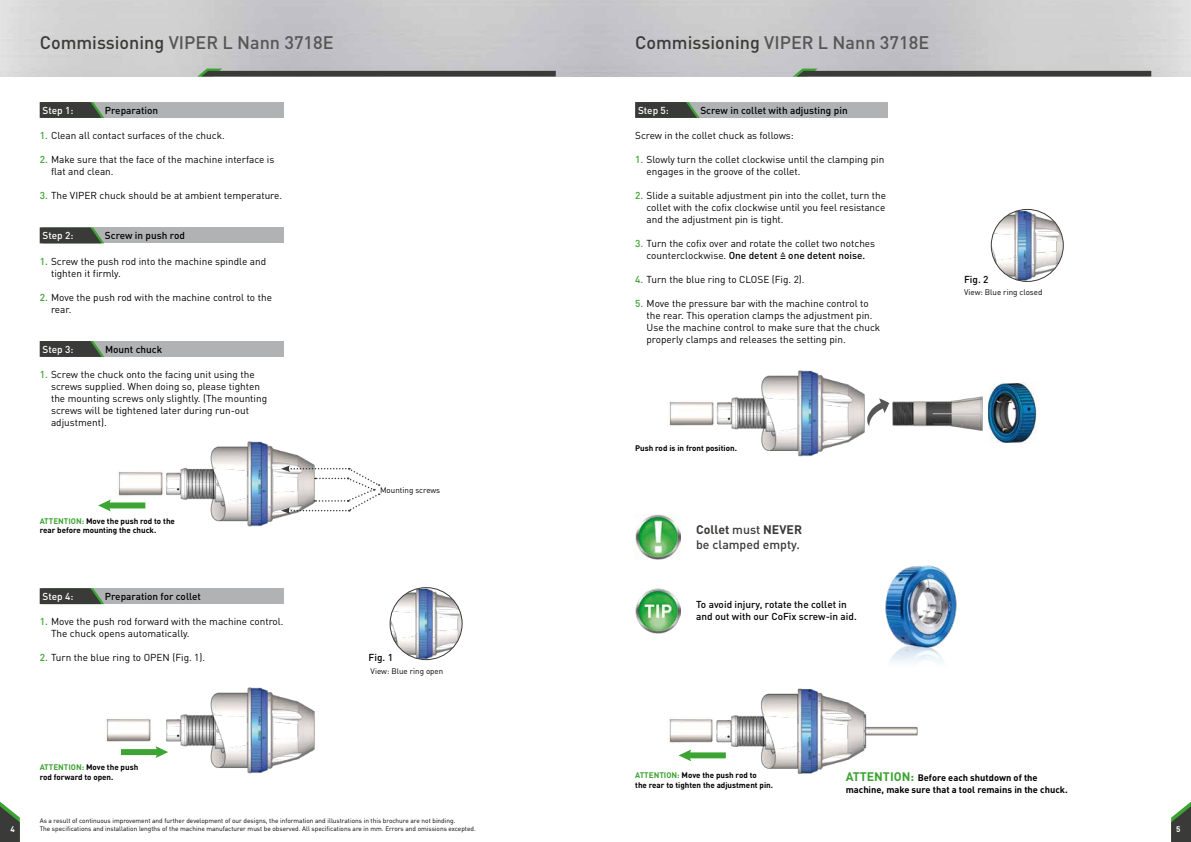
<style>
.page{position:relative;width:1191px;height:842px;background:#fff}
.page>*{position:absolute;margin:0;border:0;box-sizing:border-box;transform-origin:0 0}
.t1{font:500 18px "DIN Pro";color:#565655}
.t2{font:500 12.3px/14.8px "DIN Pro";color:#3a3a39}
.t3{font:10px/12px "DIN Pro";color:#000}
.t4{font:500 10px/12px "DIN Pro";color:#000}
.t5{font:500 10px "DIN Pro";color:#fff}
.t6{font:700 9.3px/11.2px "DIN Pro";color:#000}
.t7{font:700 8px/9.6px "DIN Pro";color:#000}
.t8{font:8px "DIN Pro";color:#000}
.t9{font:700 8px "DIN Pro";color:#fff}
.t10{font:6.5px "DIN Pro";color:#000}
.s1{color:#3a3a39}
.s2{font-weight:500;color:#3ca432}
.s3{color:#3ca432}
.s4{font-weight:500}
.s5{font-family:"Arial Unicode MS"}
.s6{font-weight:700}
.s7{font-size:12.3px;color:#3ca432}
</style>
<div class="page">
<svg style="left:0;top:801px;width:20px;height:41px"></svg>
<svg style="left:1171px;top:801px;width:20px;height:41px"></svg>
<svg style="left:793px;top:69px;width:358px;height:8px;background:#626462"></svg>
<svg style="left:197px;top:69px;width:359px;height:8px;background:#616361"></svg>
<div style="left:40px;top:588px;width:243px;height:16px;background:#b1b2b3"></div>
<svg style="left:40px;top:588px;width:64px;height:16px"></svg>
<img style="left:390px;top:588px;width:72px;height:72px;border-radius:36px">
<div style="left:389px;top:587px;width:73px;height:73px;border:1px solid #3a3a39;border-radius:50%"></div>
<div style="left:40px;top:341px;width:243px;height:16px;background:#b1b2b3"></div>
<svg style="left:40px;top:341px;width:64px;height:16px"></svg>
<div style="left:40px;top:102px;width:243px;height:16px;background:#b1b2b3"></div>
<svg style="left:40px;top:102px;width:64px;height:16px"></svg>
<div style="left:40px;top:228px;width:243px;height:15px;background:#b1b2b3"></div>
<svg style="left:40px;top:228px;width:64px;height:15px"></svg>
<div style="left:635px;top:102px;width:252px;height:16px;background:#b1b2b3"></div>
<svg style="left:635px;top:102px;width:64px;height:16px"></svg>
<img style="left:991px;top:209px;width:72px;height:72px;border-radius:36px">
<div style="left:990px;top:209px;width:73px;height:73px;border:1px solid #3a3a39;border-radius:50%"></div>
<svg style="left:98px;top:499px;width:47px;height:12px"></svg>
<img style="left:166px;top:441px;width:149px;height:86px">
<img style="left:117px;top:471px;width:46px;height:25px">
<svg style="left:281px;top:465px;width:99px;height:49px"></svg>
<img style="left:105px;top:718px;width:46px;height:24px">
<img style="left:166px;top:687px;width:149px;height:87px">
<svg style="left:121px;top:746px;width:47px;height:12px"></svg>
<svg style="left:871px;top:398px;width:18px;height:21px"></svg>
<img style="left:988px;top:383px;width:48px;height:60px">
<img style="left:667px;top:401px;width:42px;height:25px">
<img style="left:709px;top:370px;width:162px;height:87px">
<img style="left:892px;top:396px;width:90px;height:34px">
<img style="left:635px;top:515px;width:45px;height:45px">
<img style="left:635px;top:588px;width:45px;height:45px">
<svg style="left:678px;top:749px;width:32px;height:12px"></svg>
<img style="left:667px;top:718px;width:43px;height:25px">
<img style="left:710px;top:688px;width:208px;height:86px">
<img style="left:885px;top:565px;width:72px;height:98px">
<h1 class="t1" style="left:40px;top:28px;width:295px"><span class="s1">Commissioning</span> VIPER L Nann 3718E</h1>
<h1 class="t1" style="left:635px;top:28px;width:295px"><span class="s1">Commissioning</span> VIPER L Nann 3718E</h1>
<p class="t5" style="left:43px;top:102px;width:32px">Step 1:</p>
<p class="t4" style="left:105px;top:103px;width:55px">Preparation</p>
<p class="t3" style="left:40px;top:129px;width:187px"><span class="s2">1.</span> Clean all contact surfaces of the chuck.</p>
<p class="t3" style="left:51px;top:153px;width:225px;text-indent:-11px"><span class="s2">2.</span> Make sure that the face of the machine interface is flat and clean.</p>
<p class="t3" style="left:40px;top:189px;width:244px"><span class="s2">3.</span> The VIPER chuck should be at ambient temperature.</p>
<p class="t5" style="left:43px;top:227px;width:32px">Step 2:</p>
<p class="t4" style="left:105px;top:228px;width:81px">Screw in push rod</p>
<p class="t3" style="left:51px;top:254px;width:217px;text-indent:-11px"><span class="s2">1.</span> Screw the push rod into the machine spindle and tighten it firmly.</p>
<p class="t3" style="left:51px;top:290px;width:222px;text-indent:-11px"><span class="s2">2.</span> Move the push rod with the machine control to the rear.</p>
<p class="t5" style="left:43px;top:341px;width:32px">Step 3:</p>
<p class="t4" style="left:105px;top:342px;width:59px">Mount chuck</p>
<p class="t3" style="left:51px;top:368px;width:218px;text-indent:-11px"><span class="s2">1.</span> Screw the chuck onto the facing unit using the screws supplied. When doing so, please tighten the mounting screws only slightly. (The mounting screws will be tightened later during run-out adjustment).</p>
<p class="t7" style="left:40px;top:515px;width:137px"><span class="s3">ATTENTION:</span> Move the push rod to the rear before mounting the chuck.</p>
<p class="t5" style="left:43px;top:588px;width:32px">Step 4:</p>
<p class="t4" style="left:105px;top:589px;width:97px">Preparation for collet</p>
<p class="t3" style="left:51px;top:615px;width:234px;text-indent:-11px"><span class="s2">1.</span> Move the push rod forward with the machine control.<br>The chuck opens automatically.</p>
<p class="t3" style="left:40px;top:651px;width:167px"><span class="s2">2.</span> Turn the blue ring to OPEN (Fig. 1).</p>
<p class="t7" style="left:40px;top:761px;width:100px"><span class="s3">ATTENTION:</span> Move the push rod forward to open.</p>
<p class="t8" style="left:380px;top:483px;width:62px">Mounting screws</p>
<p class="t4" style="left:369px;top:651px;width:26px">Fig. 1</p>
<p class="t8" style="left:370px;top:664px;width:74px">View: Blue ring open</p>
<p class="t5" style="left:638px;top:102px;width:32px">Step 5:</p>
<p class="t4" style="left:700px;top:103px;width:149px">Screw in collet with adjusting pin</p>
<p class="t3" style="left:635px;top:129px;width:160px">Screw in the collet chuck as follows:</p>
<p class="t3" style="left:646px;top:153px;width:239px;text-indent:-11px"><span class="s2">1.</span> Slowly turn the collet clockwise until the clamping pin engages in the groove of the collet.</p>
<p class="t3" style="left:646px;top:189px;width:241px;text-align:justify;text-indent:-11px"><span class="s2">2.</span> Slide a suitable adjustment pin into the collet, turn the collet with the cofix clockwise until you feel resistance and the adjustment pin is tight.</p>
<p class="t3" style="left:635px;top:237px;width:241px;text-align:center"><span class="s2">3.</span> Turn the cofix over and rotate the collet two notches counterclockwise. <span class="s4">One detent</span> <span class="s5">≙</span> <span class="s4">one detent noise.</span></p>
<p class="t3" style="left:635px;top:273px;width:171px"><span class="s2">4.</span> Turn the blue ring to CLOSE (Fig. 2).</p>
<p class="t3" style="left:646px;top:297px;width:235px;text-indent:-11px"><span class="s2">5.</span> Move the pressure bar with the machine control to the rear. This operation clamps the adjustment pin.<br>Use the machine control to make sure that the chuck properly clamps and releases the setting pin.</p>
<p class="t7" style="left:635px;top:442px;width:103px">Push rod is in front position.</p>
<p class="t2" style="left:696px;top:521px;width:107px"><span class="s6">Collet</span> must <span class="s6">NEVER </span>be clamped empty.</p>
<p class="t4" style="left:696px;top:597px;width:162px">To avoid injury, rotate the collet in and out with our CoFix screw-in aid.</p>
<p class="t4" style="left:964px;top:273px;width:26px">Fig. 2</p>
<p class="t8" style="left:964px;top:286px;width:80px">View: Blue ring closed</p>
<p class="t7" style="left:635px;top:770px;width:139px"><span class="s3">ATTENTION:</span> Move the push rod to<br>the rear to tighten the adjustment pin.</p>
<p class="t6" style="left:845px;top:771px;width:223px"><span class="s7">ATTENTION:</span> Before each shutdown of the machine, make sure that a tool remains in the chuck.</p>
<p class="t10" style="left:40px;top:815px;width:417px">As a result of continuous improvement and further development of our designs, the information and illustrations in this brochure are not binding.</p>
<p class="t9" style="left:11px;top:822px;width:6px">4</p>
<p class="t10" style="left:40px;top:823px;width:437px">The specifications and installation lengths of the machine manufacturer must be observed. All specifications are in mm. Errors and omissions excepted.</p>
<p class="t9" style="left:1176px;top:822px;width:6px">5</p>
</div>
